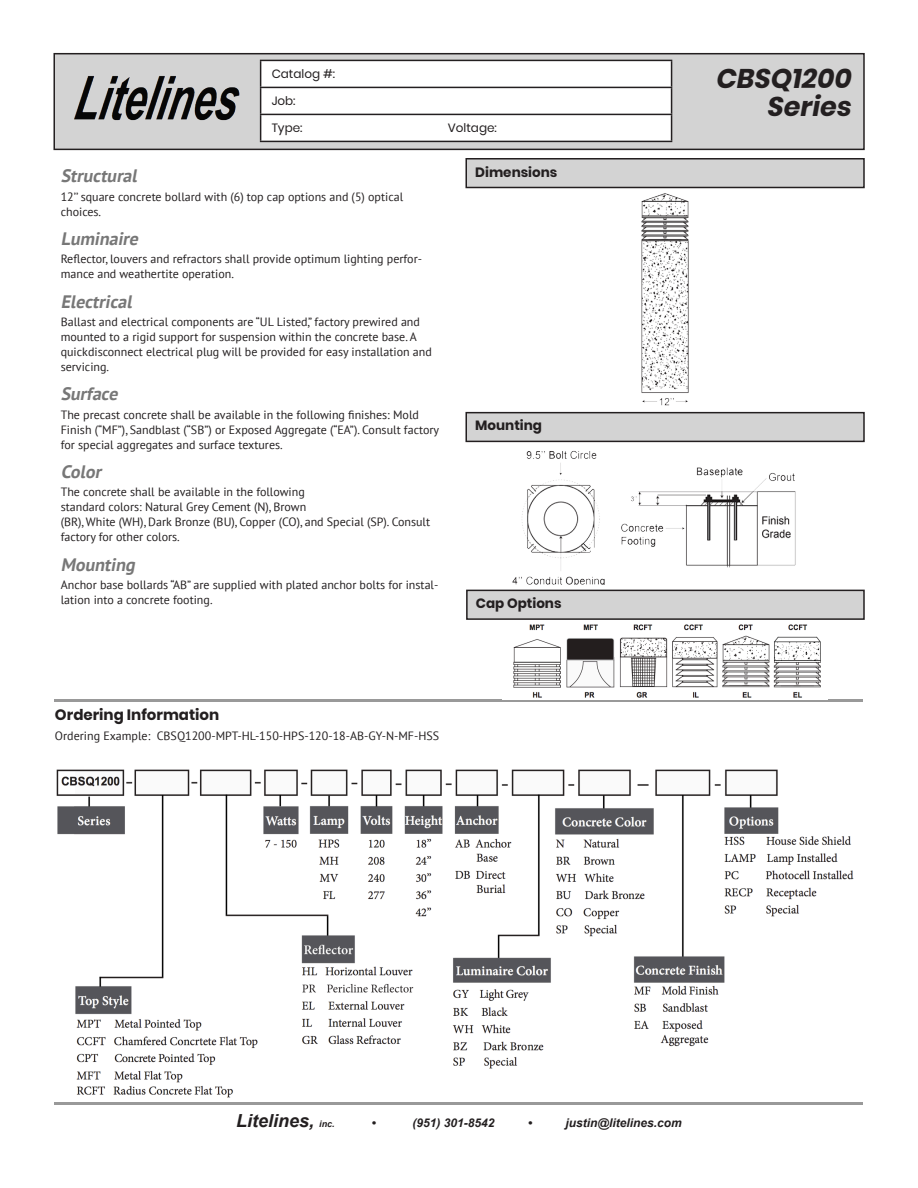
<style>
.page{position:relative;width:918px;height:1188px;background:#fff}
.page>*{position:absolute;margin:0;border:0;box-sizing:border-box;transform-origin:0 0}
.t1{font:italic 700 27px "Poppins";color:#231f20}
.t2{font:italic 700 18px "PT Sans";color:#777}
.t3{font:italic 700 18px "Arial";color:#231f20}
.t4{font:700 15px "Poppins";color:#231f20}
.t5{font:700 13.5px "Poppins";color:#231f20}
.t6{font:12px/15px "PT Sans";color:#231f20}
.t7{font:italic 700 12px "Arial";color:#231f20}
.t8{font:12px "Poppins";color:#231f20}
.t9{font:italic 700 9px "Arial";color:#231f20}
</style>
<div class="page">
<div style="left:54px;top:54px;width:810px;height:95px;background:#d3d3d3"></div>
<div style="left:53px;top:53px;width:812px;height:97px;border:2px solid #231f20"></div>
<svg style="left:260px;top:60px;width:412px;height:81px"></svg>
<hr style="left:260px;top:141px;width:412px;height:1px;background:#231f20">
<img style="left:74px;top:76px;width:166px;height:45px">
<hr style="left:55px;top:1102px;width:808px;height:3px;background:#999">
<div style="left:467px;top:590px;width:397px;height:29px;background:#d3d3d3"></div>
<div style="left:466px;top:590px;width:399px;height:30px;border:2px solid #231f20"></div>
<div style="left:466px;top:413px;width:398px;height:28px;background:#d3d3d3"></div>
<div style="left:465px;top:412px;width:400px;height:30px;border:2px solid #231f20"></div>
<div style="left:466px;top:159px;width:398px;height:28px;background:#d3d3d3"></div>
<div style="left:465px;top:158px;width:400px;height:30px;border:2px solid #231f20"></div>
<hr style="left:54px;top:700px;width:809px;height:2px;background:#999">
<img style="left:56px;top:769px;width:798px;height:329px">
<img style="left:641px;top:193px;width:48px;height:213px">
<img style="left:512px;top:450px;width:284px;height:135px">
<img style="left:513px;top:624px;width:308px;height:74px">
<p class="t8" style="left:272px;top:67px;width:65px">Catalog #:</p>
<p class="t8" style="left:272px;top:94px;width:25px">Job:</p>
<p class="t8" style="left:272px;top:121px;width:32px">Type:</p>
<p class="t8" style="left:448px;top:121px;width:51px">Voltage:</p>
<p class="t5" style="left:475px;top:165px;width:84px">Dimensions</p>
<p class="t2" style="left:61px;top:164px;width:82px">Structural</p>
<p class="t6" style="left:61px;top:189px;width:344px">12’’ square concrete bollard with (6) top cap options and (5) optical choices.</p>
<p class="t2" style="left:61px;top:227px;width:83px">Luminaire</p>
<p class="t6" style="left:61px;top:251px;width:363px">Reflector, louvers and refractors shall provide optimum lighting perfor&shy;mance and weathertite operation.</p>
<p class="t2" style="left:61px;top:289px;width:77px">Electrical</p>
<p class="t6" style="left:61px;top:314px;width:373px">Ballast and electrical components are “UL Listed,” factory prewired and mounted to a rigid support for suspension within the concrete base. A quickdisconnect electrical plug will be provided for easy installation and servicing.</p>
<p class="t2" style="left:61px;top:382px;width:62px">Surface</p>
<p class="t6" style="left:61px;top:407px;width:380px">The precast concrete shall be available in the following finishes: Mold<br>Finish (“MF”), Sandblast (“SB”) or Exposed Aggregate (“EA”). Consult factory for special aggregates and surface textures.</p>
<p class="t2" style="left:61px;top:460px;width:46px">Color</p>
<p class="t6" style="left:61px;top:484px;width:246px">The concrete shall be available in the following</p>
<p class="t6" style="left:61px;top:499px;width:247px">standard colors: Natural Grey Cement (N), Brown</p>
<p class="t6" style="left:61px;top:514px;width:371px">(BR), White (WH), Dark Bronze (BU), Copper (CO), and Special (SP). Consult factory for other colors.</p>
<p class="t2" style="left:61px;top:552px;width:80px">Mounting</p>
<p class="t6" style="left:61px;top:577px;width:379px">Anchor base bollards “AB” are supplied with plated anchor bolts for instal&shy;lation into a concrete footing.</p>
<p class="t5" style="left:475px;top:418px;width:68px">Mounting</p>
<p class="t5" style="left:476px;top:596px;width:87px">Cap Options</p>
<p class="t4" style="left:55px;top:706px;width:166px">Ordering Information</p>
<p class="t6" style="left:55px;top:728px;width:386px">Ordering Example: CBSQ1200-MPT-HL-150-HPS-120-18-AB-GY-N-MF-HSS</p>
<p class="t1" style="left:715px;top:63px;width:145px">CBSQ1200</p>
<p class="t1" style="left:766px;top:91px;width:94px">Series</p>
<h2 class="t3" style="left:236px;top:1109px;width:80px">Litelines,</h2>
<p class="t9" style="left:319px;top:1118px;width:17px">inc.</p>
<p class="t7" style="left:372px;top:1115px;width:6px">•</p>
<p class="t7" style="left:412px;top:1115px;width:84px">(951) 301-8542</p>
<p class="t7" style="left:528px;top:1115px;width:6px">•</p>
<p class="t7" style="left:565px;top:1115px;width:118px">justin@litelines.com</p>
</div>
